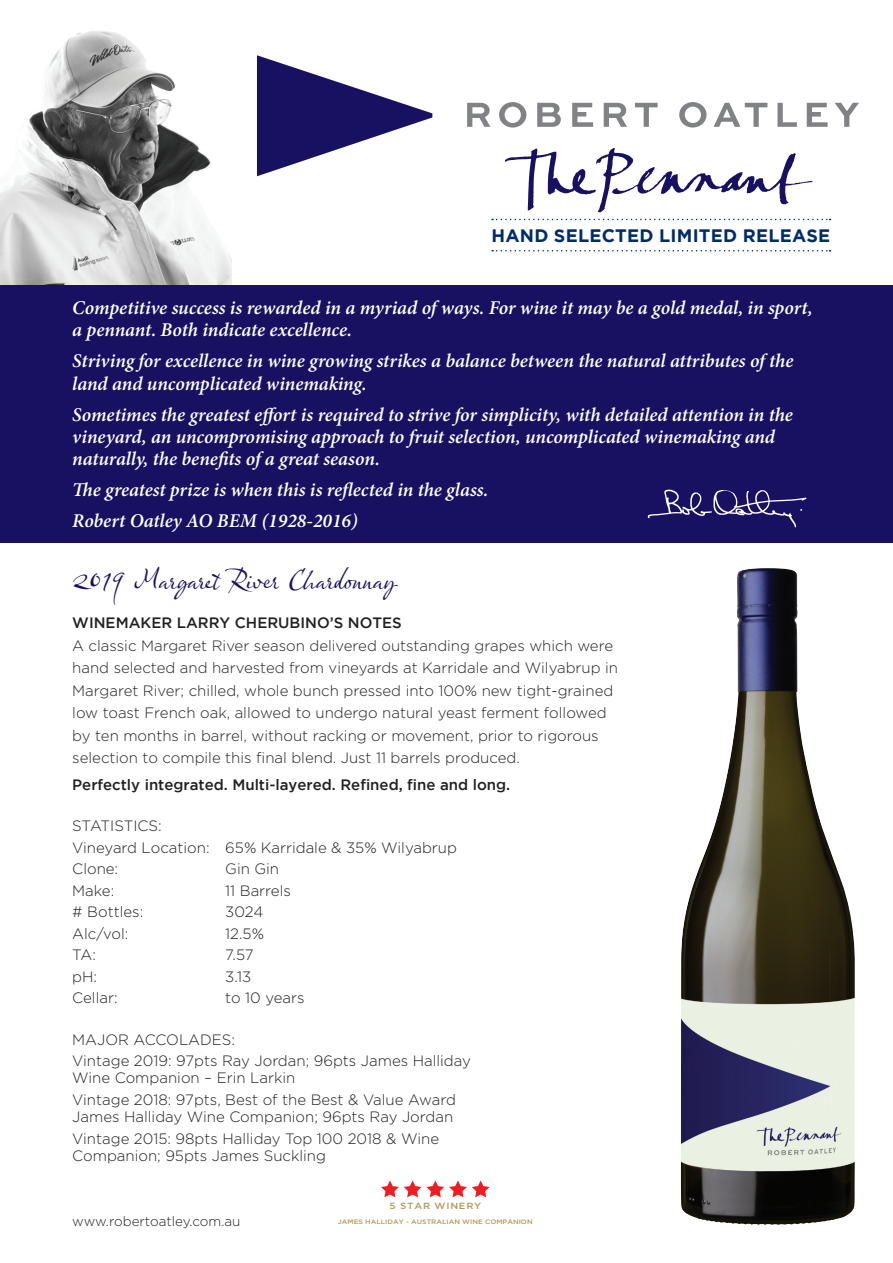
<style>
.page{position:relative;width:893px;height:1263px;background:#fff}
.page>*{position:absolute;margin:0;border:0;box-sizing:border-box;transform-origin:0 0}
.t1{font:28.5px "Olicana Smooth";color:#181162}
.t2{font:italic 600 19.5px/22.5px "Minion Pro";letter-spacing:-.005em;color:#fff}
.t3{font:700 18px "Gotham";letter-spacing:.015em;color:#002c6b}
.t4{font:300 15px/22.5px "Gotham";color:#231f20}
.t5{font:500 15px "Gotham";color:#231f20}
.t6{font:300 13.5px "Gotham";color:#231f20}
.t7{font:500 9px "Gotham";letter-spacing:.075em;color:#b39758;scale:1.11 1}
.t8{font:500 6.45px "Gotham";color:#b39758;scale:1.11 1}
</style>
<div class="page">
<svg style="left:381px;top:1180px;width:109px;height:17px"></svg>
<div style="left:0;top:285px;width:893px;height:257px;background:#181162"></div>
<svg style="left:467px;top:103px;width:23px;height:24px"></svg>
<svg style="left:499px;top:102px;width:27px;height:26px"></svg>
<svg style="left:537px;top:103px;width:24px;height:24px"></svg>
<svg style="left:572px;top:103px;width:21px;height:24px"></svg>
<svg style="left:604px;top:103px;width:23px;height:24px"></svg>
<svg style="left:635px;top:103px;width:23px;height:24px"></svg>
<svg style="left:679px;top:102px;width:27px;height:26px"></svg>
<svg style="left:714px;top:103px;width:53px;height:24px"></svg>
<svg style="left:777px;top:103px;width:20px;height:24px"></svg>
<svg style="left:807px;top:103px;width:21px;height:24px"></svg>
<svg style="left:835px;top:103px;width:24px;height:24px"></svg>
<svg style="left:505px;top:148px;width:307px;height:64px"></svg>
<svg style="left:257px;top:55px;width:175px;height:121px"></svg>
<img style="left:0;top:31px;width:231px;height:254px">
<svg style="left:648px;top:489px;width:158px;height:38px"></svg>
<svg style="left:492px;top:219px;width:339px;height:1px"></svg>
<svg style="left:492px;top:250px;width:339px;height:1px"></svg>
<img style="left:681px;top:573px;width:174px;height:652px">
<p class="t3" style="left:491px;top:225px;width:340px">HAND SELECTED LIMITED RELEASE</p>
<h2 class="t2" style="left:72px;top:296px;width:742px">Competitive success is rewarded in a myriad of ways. For wine it may be a gold medal, in sport, a pennant. Both indicate excellence.</h2>
<h2 class="t2" style="left:72px;top:350px;width:723px">Striving for excellence in wine growing strikes a balance between the natural attributes of the land and uncomplicated winemaking.</h2>
<h2 class="t2" style="left:72px;top:403px;width:722px">Sometimes the greatest effort is required to strive for simplicity, with detailed attention in the vineyard, an uncompromising approach to fruit selection, uncomplicated winemaking and naturally, the benefits of a great season.</h2>
<h2 class="t2" style="left:72px;top:474px;width:418px;line-height:30.9px">The greatest prize is when this is reflected in the glass.<br>Robert Oatley AO BEM (1928-2016)</h2>
<h1 class="t1" style="left:72px;top:562px;width:326px">2019 Margaret River Chardonnay</h1>
<p class="t5" style="left:72px;top:614px;width:331px">WINEMAKER LARRY CHERUBINO’S NOTES</p>
<p class="t4" style="left:72px;top:634px;width:547px">A classic Margaret River season delivered outstanding grapes which were hand selected and harvested from vineyards at Karridale and Wilyabrup in Margaret River; chilled, whole bunch pressed into 100% new tight-grained low toast French oak, allowed to undergo natural yeast ferment followed by ten months in barrel, without racking or movement, prior to rigorous selection to compile this final blend. Just 11 barrels produced.</p>
<p class="t5" style="left:72px;top:776px;width:439px">Perfectly integrated. Multi-layered. Refined, fine and long.</p>
<p class="t4" style="left:72px;top:815px;width:386px;line-height:21.5px">STATISTICS:<br>Vineyard Location: 65% Karridale &amp; 35% Wilyabrup<br>Clone:</p>
<p class="t4" style="left:225px;top:857px;width:55px">Gin Gin</p>
<p class="t4" style="left:72px;top:879px;width:44px">Make:</p>
<p class="t4" style="left:225px;top:879px;width:67px">11 Barrels</p>
<p class="t4" style="left:72px;top:900px;width:72px"># Bottles:</p>
<p class="t4" style="left:225px;top:900px;width:40px">3024</p>
<p class="t4" style="left:72px;top:922px;width:58px">Alc/vol:</p>
<p class="t4" style="left:225px;top:922px;width:40px">12.5%</p>
<p class="t4" style="left:72px;top:943px;width:25px">TA:</p>
<p class="t4" style="left:225px;top:943px;width:30px">7.57</p>
<p class="t4" style="left:72px;top:965px;width:26px">pH:</p>
<p class="t4" style="left:225px;top:965px;width:28px">3.13</p>
<p class="t4" style="left:72px;top:986px;width:47px">Cellar:</p>
<p class="t4" style="left:225px;top:986px;width:81px">to 10 years</p>
<p class="t4" style="left:72px;top:1028px;width:400px;line-height:21.5px">MAJOR ACCOLADES:<br>Vintage 2019: 97pts Ray Jordan; 96pts James Halliday</p>
<p class="t4" style="left:72px;top:1067px;width:385px;line-height:21.5px">Wine Companion – Erin Larkin<br>Vintage 2018: 97pts, Best of the Best &amp; Value Award</p>
<p class="t4" style="left:72px;top:1106px;width:382px;line-height:21.5px">James Halliday Wine Companion; 96pts Ray Jordan<br>Vintage 2015: 98pts Halliday Top 100 2018 &amp; Wine</p>
<p class="t4" style="left:72px;top:1144px;width:255px">Companion; 95pts James Suckling</p>
<p class="t7" style="left:389px;top:1201px;width:84px">5 STAR WINERY</p>
<p class="t6" style="left:72px;top:1212px;width:170px">www.robertoatley.com.au</p>
<p class="t8" style="left:338px;top:1218px;width:177px">JAMES HALLIDAY - AUSTRALIAN WINE COMPANION</p>
</div>
